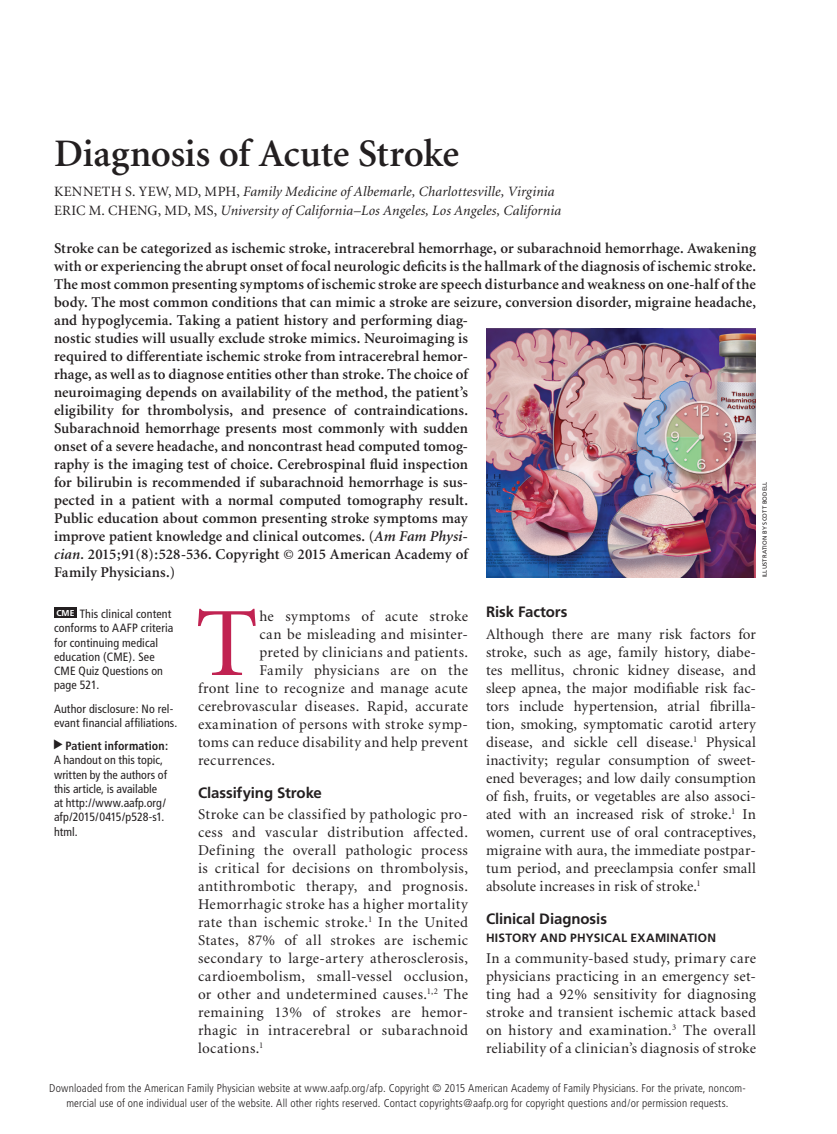
<style>
.page{position:relative;width:837px;height:1134px;background:#fff}
.page>*{position:absolute;margin:0;border:0;box-sizing:border-box;transform-origin:0 0}
.body_dropcap{font:98.1px "Minion";color:#c12352;scale:1.05 1}
.article_title{font:600 39px "Minion";letter-spacing:-.01em;color:#231f20}
.body_noindent{font:15px/18px "Minion";letter-spacing:.015em;color:#231f20;text-align:justify}
.abstract{font:600 15px/18px "Minion";letter-spacing:.005em;color:#231f20}
.body_dropcap-2{font:15px "Minion";letter-spacing:.025em;color:#231f20}
.head1{font:700 15px "Frutiger";letter-spacing:-.005em;color:#231f20}
.byline{font:italic 14.25px "Minion";letter-spacing:.01em;color:#231f20}
.t1{font:italic 12.75px "Minion";color:#231f20}
.t2{font:italic 600 12.75px "Minion";letter-spacing:.005em;color:#231f20}
.t3{font:12.75px "Minion";letter-spacing:.03em;color:#231f20}
.blurb{font:condensed 12px/14.2px "Frutiger";letter-spacing:.01em;color:#231f20}
.head2{font:700 12px "Frutiger";letter-spacing:.02em;color:#231f20}
.copyright{font:300 condensed 11.25px/15px "Frutiger";letter-spacing:.015em;color:#231f20}
.t4{font:700 8.55px "Frutiger";color:#fff}
.art_credit{font:6px "Frutiger";letter-spacing:.025em;color:#231f20}
.s1{font-style:normal}
.s2{font-style:italic}
.s3{font-weight:700}
.s4{font-family:"Frutiger";font-weight:700;font-style:normal;font-size:15px}
</style>
<div class="page">
<div style="left:54px;top:607px;width:23px;height:11px;background:#231f20"></div>
<img style="left:486px;top:328px;width:270px;height:249px">
<p class="article_title" style="left:54px;top:133px;width:407px">Diagnosis of Acute Stroke</p>
<p class="byline" style="left:54px;top:184px;width:502px"><span class="s1">KENNETH S. YEW, MD, MPH,</span> Family Medicine of Albemarle, Charlottesville, Virginia</p>
<p class="byline" style="left:54px;top:204px;width:509px"><span class="s1">ERIC M. CHENG, MD, MS,</span> University of California–Los Angeles, Los Angeles, California</p>
<p class="abstract" style="left:54px;top:240px;width:704px">Stroke can be categorized as ischemic stroke, intracerebral hemorrhage, or subarachnoid hemorrhage. Awakening with or experiencing the abrupt onset of focal neurologic deficits is the hallmark of the diagnosis of ischemic stroke.<br>The most common presenting symptoms of ischemic stroke are speech disturbance and weakness on one-half of the body. The most common conditions that can mimic a stroke are seizure, conversion disorder, migraine headache, and hypoglycemia. Taking a patient history and performing diag-<br>nostic studies will usually exclude stroke mimics. Neuroimaging is<br>required to differentiate ischemic stroke from intracerebral hemor-<br>rhage, as well as to diagnose entities other than stroke. The choice of<br>neuroimaging depends on availability of the method, the patient’s<br>eligibility for thrombolysis, and presence of contraindications.<br>Subarachnoid hemorrhage presents most commonly with sudden<br>onset of a severe headache, and noncontrast head computed tomog-<br>raphy is the imaging test of choice. Cerebrospinal fluid inspection<br>for bilirubin is recommended if subarachnoid hemorrhage is sus-<br>pected in a patient with a normal computed tomography result.<br>Public education about common presenting stroke symptoms may<br>improve patient knowledge and clinical outcomes. (<span class="s2">Am Fam Physi-<br>cian.</span> 2015;91(8):528-536. Copyright © 2015 American Academy of<br>Family Physicians.)</p>
<p class="t4" style="left:56px;top:608px;width:20px">CME</p>
<p class="art_credit" style="left:761px;top:577px;width:97px;rotate:-90deg">ILLUSTRATION BY SCOTT BODELL</p>
<p class="head1" style="left:486px;top:603px;width:83px">Risk Factors</p>
<p class="body_noindent" style="left:486px;top:626px;width:272px">Although there are many risk factors for stroke, such as age, family history, diabe&shy;tes mellitus, chronic kidney disease, and sleep apnea, the major modifiable risk fac&shy;tors include hypertension, atrial fibrilla&shy;tion, smoking, symptomatic carotid artery disease, and sickle cell disease.<sup>1</sup> Physical inactivity; regular consumption of sweet&shy;ened beverages; and low daily consumption of fish, fruits, or vegetables are also associ&shy;ated with an increased risk of stroke.<sup>1</sup> In women, current use of oral contraceptives, migraine with aura, the immediate postpar&shy;tum period, and preeclampsia confer small absolute increases in risk of stroke.<sup>1</sup></p>
<p class="head1" style="left:486px;top:910px;width:123px">Clinical Diagnosis</p>
<p class="head2" style="left:486px;top:931px;width:232px">HISTORY AND PHYSICAL EXAMINATION</p>
<p class="body_noindent" style="left:486px;top:950px;width:272px">In a community-based study, primary care physicians practicing in an emergency set&shy;ting had a 92% sensitivity for diagnosing stroke and transient ischemic attack based on history and examination.<sup>3</sup> The overall reliability of a clinician’s diagnosis of stroke</p>
<p class="body_dropcap" style="left:196px;top:595px;width:61px">T</p>
<p class="body_dropcap-2" style="left:259px;top:609px;width:210px">he symptoms of acute stroke</p>
<p class="blurb" style="left:54px;top:607px;width:121px;text-indent:26px">This clinical content conforms to AAFP criteria for continuing medical education (CME). See<br>CME Quiz Questions on page 521.</p>
<p class="blurb" style="left:54px;top:701px;width:125px">Author disclosure: No rel&shy;evant financial affiliations.</p>
<p class="blurb" style="left:54px;top:739px;width:116px;text-indent:11px"><span class="s3">Patient information:<br></span>A handout on this topic, written by the authors of this article, is available at http://www.aafp.org/ afp/2015/0415/p528-s1. html.</p>
<p class="body_dropcap-2" style="left:259px;top:627px;width:210px">can be misleading and misinter-</p>
<p class="body_dropcap-2" style="left:259px;top:645px;width:210px">preted by clinicians and patients.</p>
<p class="body_dropcap-2" style="left:259px;top:663px;width:210px">Family physicians are on the</p>
<p class="body_dropcap-2" style="left:198px;top:681px;width:271px">front line to recognize and manage acute</p>
<p class="body_dropcap-2" style="left:198px;top:699px;width:272px">cerebrovascular diseases. Rapid, accurate</p>
<p class="body_dropcap-2" style="left:198px;top:717px;width:272px">examination of persons with stroke symp-</p>
<p class="body_dropcap-2" style="left:198px;top:735px;width:272px">toms can reduce disability and help prevent</p>
<p class="body_dropcap-2" style="left:198px;top:753px;width:79px">recurrences.</p>
<p class="head1" style="left:198px;top:784px;width:126px">Classifying Stroke</p>
<p class="body_noindent" style="left:198px;top:806px;width:272px">Stroke can be classified by pathologic pro&shy;cess and vascular distribution affected.<br>Defining the overall pathologic process is critical for decisions on thrombolysis, antithrombotic therapy, and prognosis.<br>Hemorrhagic stroke has a higher mortality rate than ischemic stroke.<sup>1</sup> In the United States, 87% of all strokes are ischemic secondary to large-artery atherosclerosis, cardioembolism, small-vessel occlusion, or other and undetermined causes.<sup>1,2</sup> The remaining 13% of strokes are hemor&shy;rhagic in intracerebral or subarachnoid locations.<sup>1</sup></p>
<p class="t2" style="left:54px;top:1080px;width:175px"><span class="s4">528</span> American Family Physician</p>
<p class="t3" style="left:357px;top:1080px;width:97px">www.aafp.org/afp</p>
<p class="t1" style="left:563px;top:1080px;width:193px">Volume 91, Number 8 ◆ April 15, 2015</p>
<p class="copyright" style="left:49px;top:1081px;width:698px;text-align:center">Downloaded from the American Family Physician website at www.aafp.org/afp. Copyright © 2015 American Academy of Family Physicians. For the private, noncom&shy;mercial use of one individual user of the website. All other rights reserved. Contact copyrights@aafp.org for copyright questions and/or permission requests.</p>
<p class="copyright" style="left:57px;top:1081px;width:254px">Downloaded from the American Family Phys cian website at</p>
<p class="copyright" style="left:74px;top:1081px;width:681px;text-indent:254px">w.aafp.org/afp. Copyright © 2014 American Academy of Family Phys cians. For the private, noncom&shy;mercial use of one ind vidual user of the website. All other rights reserved. Contact copyrights@aafp.org for copyright questions and/or permission reque ts.</p>
</div>
